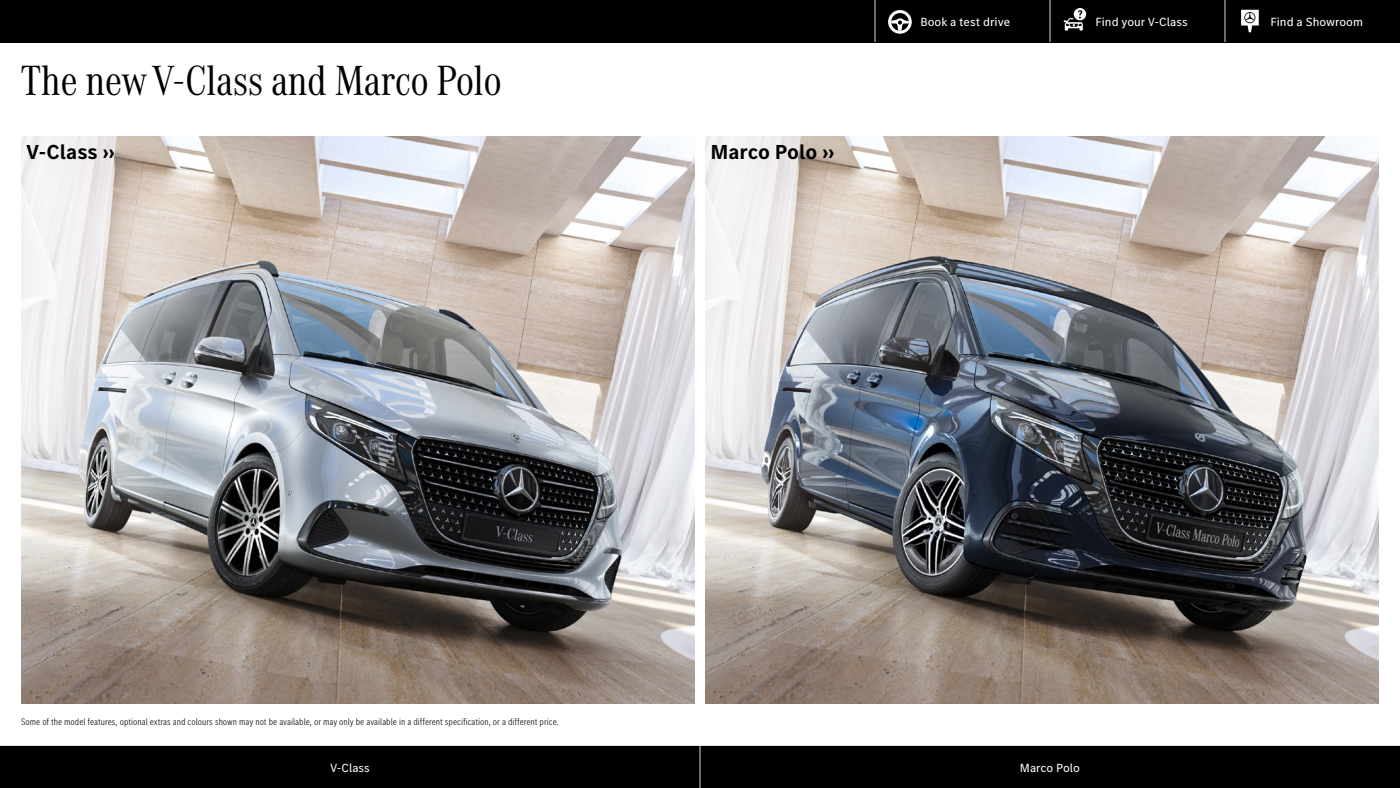
<style>
.page{position:relative;width:1400px;height:788px;background:#fff}
.page>*{position:absolute;margin:0;border:0;box-sizing:border-box;transform-origin:0 0}
.t1{font:43.75px "MB Corpo A Title Cond";color:#000}
.t2{font:700 21px "MB Corpo S Text";color:#000}
.t3{font:12.25px "MB Corpo S Text";color:#fff}
.t4{font:300 condensed 9.62px "MB Corpo S Text";color:#000}
</style>
<div class="page">
<img style="left:21px;top:136px;width:674px;height:568px">
<img style="left:705px;top:136px;width:674px;height:568px">
<div style="left:0;top:746px;width:1400px;height:42px;background:#000"></div>
<hr style="left:700px;top:746px;width:1px;height:42px;background:#d8d8d8">
<div style="left:0;top:0;width:1400px;height:42px;background:#000"></div>
<svg style="left:875px;top:0;width:384px;height:42px"></svg>
<h1 class="t1" style="left:21px;top:51px;width:482px">The new V-Class and Marco Polo</h1>
<h2 class="t2" style="left:26px;top:138px;width:90px">V-Class ››</h2>
<h2 class="t2" style="left:710px;top:138px;width:126px">Marco Polo ››</h2>
<p class="t3" style="left:920px;top:14px;width:91px">Book a test drive</p>
<p class="t3" style="left:1096px;top:14px;width:94px">Find your V-Class</p>
<p class="t3" style="left:1271px;top:14px;width:94px">Find a Showroom</p>
<p class="t4" style="left:21px;top:715px;width:539px">Some of the model features, optional extras and colours shown may not be available, or may only be available in a different specification, or a different price.</p>
<p class="t3" style="left:330px;top:759px;width:41px">V-Class</p>
<p class="t3" style="left:1020px;top:759px;width:62px">Marco Polo</p>
</div>
